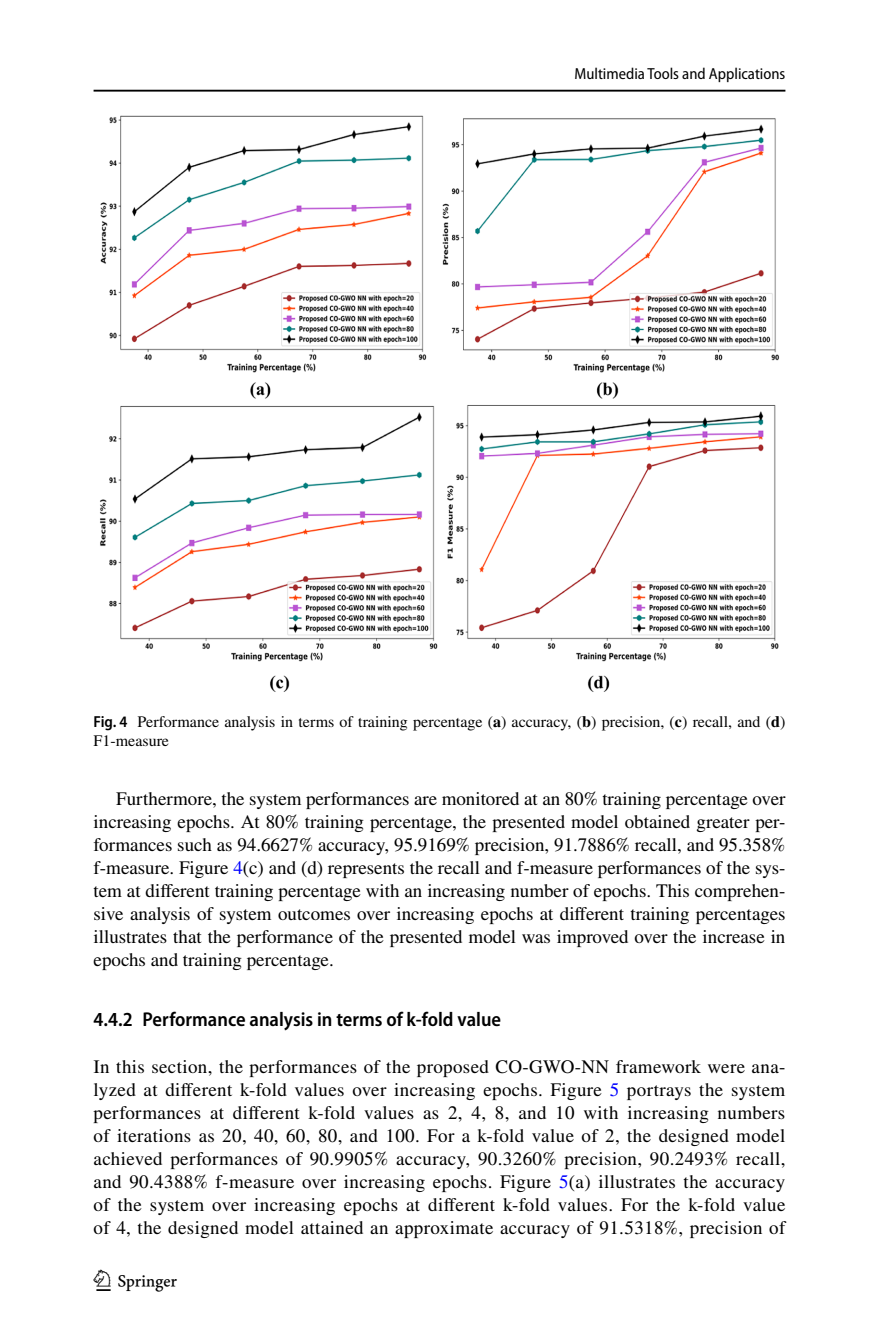
<style>
.page{position:relative;width:879px;height:1333px;background:#fff}
.page>*{position:absolute;margin:0;border:0;box-sizing:border-box;transform-origin:0 0}
.t1{font:30px "Springnew Regular 4";color:#000}
.t2{font:600 semi-condensed 20px "Myriad Pro";color:#000}
.t3{font:19px/23px "STIX";letter-spacing:.01em;color:#000;text-align:justify}
.t4{font:16px/18.4px "STIX";color:#000}
.t5{font:semi-condensed 16px "Myriad Pro";color:#000}
.s1{font-family:"Myriad Pro";font-weight:600;font-stretch:semi-condensed}
.s2{font-weight:700}
.s3{color:#00f}
</style>
<div class="page">
<hr style="left:94px;top:90px;width:691px;height:2px;background:#000">
<img style="left:100px;top:116px;width:680px;height:576px">
<p class="t5" style="left:574px;top:65px;width:212px">Multimedia Tools and Applications</p>
<p class="t4" style="left:94px;top:714px;width:693px"><span class="s1">Fig. 4</span> Performance analysis in terms of training percentage (<span class="s2">a</span>) accuracy, (<span class="s2">b</span>) precision, (<span class="s2">c</span>) recall, and (<span class="s2">d</span>)<br>F1-measure</p>
<p class="t3" style="left:94px;top:788px;width:693px;text-indent:23px">Furthermore, the system performances are monitored at an 80% training percentage over increasing epochs. At 80% training percentage, the presented model obtained greater per&shy;formances such as 94.6627% accuracy, 95.9169% precision, 91.7886% recall, and 95.358% f-measure. Figure <span class="s3">4</span>(c) and (d) represents the recall and f-measure performances of the sys&shy;tem at different training percentage with an increasing number of epochs. This comprehen&shy;sive analysis of system outcomes over increasing epochs at different training percentages illustrates that the performance of the presented model was improved over the increase in epochs and training percentage.</p>
<p class="t2" style="left:94px;top:1007px;width:409px">4.4.2 Performance analysis in terms of k‑fold value</p>
<p class="t3" style="left:94px;top:1055px;width:693px">In this section, the performances of the proposed CO-GWO-NN framework were ana&shy;lyzed at different k-fold values over increasing epochs. Figure <span class="s3">5</span> portrays the system performances at different k-fold values as 2, 4, 8, and 10 with increasing numbers of iterations as 20, 40, 60, 80, and 100. For a k-fold value of 2, the designed model achieved performances of 90.9905% accuracy, 90.3260% precision, 90.2493% recall, and 90.4388% f-measure over increasing epochs. Figure <span class="s3">5</span>(a) illustrates the accuracy of the system over increasing epochs at different k-fold values. For the k-fold value of 4, the designed model attained an approximate accuracy of 91.5318%, precision of</p>
<h1 class="t1" style="left:96px;top:1269px;width:83px">1 3</h1>
</div>
